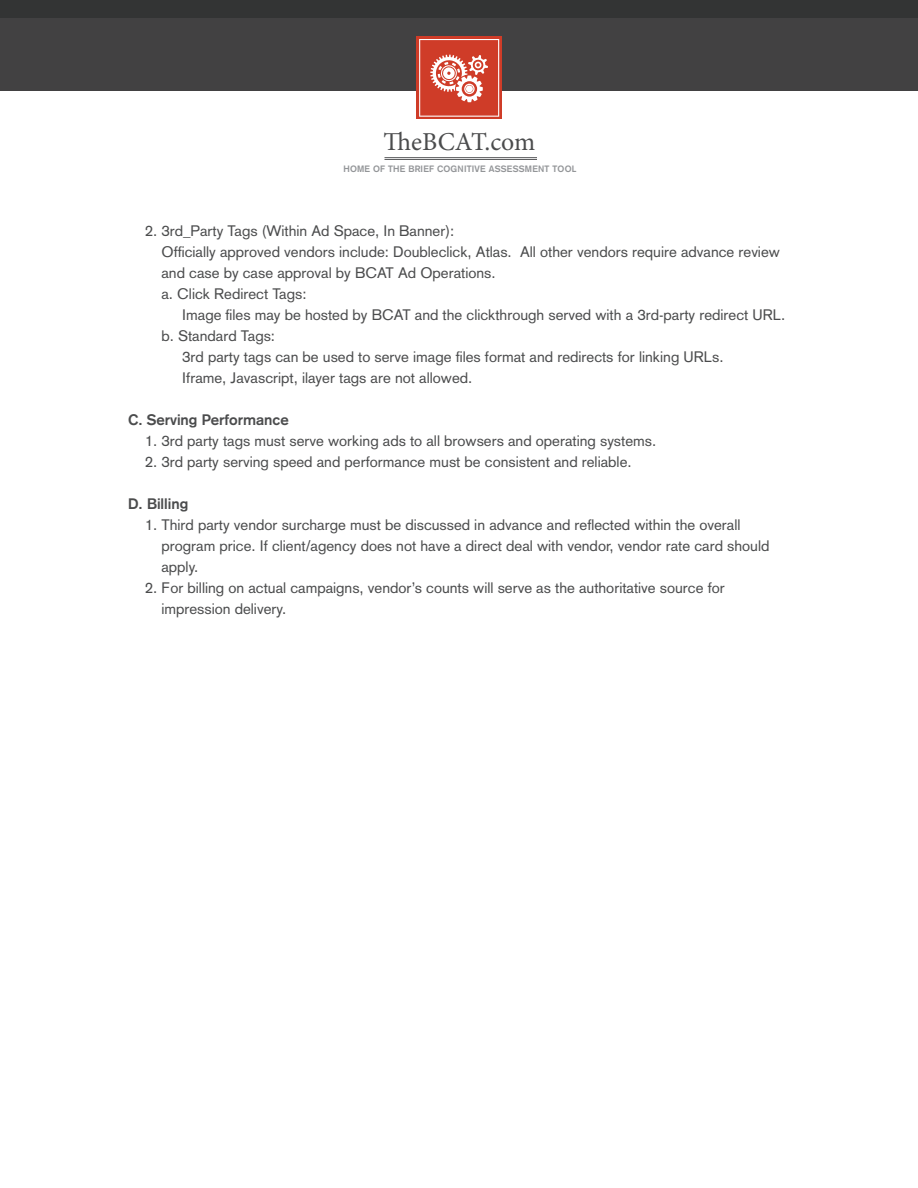
<style>
.page{position:relative;width:918px;height:1188px;background:#fff}
.page>*{position:absolute;margin:0;border:0;box-sizing:border-box;transform-origin:0 0}
.t1{font:25.8px "Minion Pro";color:#4b4c4d}
.t2{font:15px/21px "Akzidenz Grotesk";color:#4b4c4d}
.t3{font:700 15px "Akzidenz Grotesk";color:#4b4c4d}
.t4{font:700 9.15px "Akzidenz Grotesk";letter-spacing:.025em;color:#939598}
</style>
<div class="page">
<div style="left:0;top:17px;width:918px;height:74px;background:#424142"></div>
<div style="left:416px;top:37px;width:86px;height:82px;background:linear-gradient(to right,#cf3c28,#cf3c28)"></div>
<svg style="left:419px;top:39px;width:80px;height:78px;background:#d96859"></svg>
<div style="left:0;top:0;width:918px;height:17px;background:#333434"></div>
<hr style="left:385px;top:159px;width:152px;height:1px;background:#57585a">
<hr style="left:385px;top:157px;width:152px;height:1px;background:#57585a">
<h1 class="t1" style="left:384px;top:125px;width:153px">TheBCAT.com</h1>
<p class="t4" style="left:343px;top:164px;width:234px">HOME OF THE BRIEF COGNITIVE ASSESSMENT TOOL</p>
<p class="t2" style="left:161px;top:221px;width:620px;text-indent:-17px">2. 3rd_Party Tags (Within Ad Space, In Banner):<br>Officially approved vendors include: Doubleclick, Atlas. All other vendors require advance review and case by case approval by BCAT Ad Operations.<br>a. Click Redirect Tags:</p>
<p class="t2" style="left:182px;top:305px;width:604px">Image files may be hosted by BCAT and the clickthrough served with a 3rd-party redirect URL.</p>
<p class="t2" style="left:161px;top:326px;width:115px">b. Standard Tags:</p>
<p class="t2" style="left:182px;top:347px;width:543px">3rd party tags can be used to serve image files format and redirects for linking URLs.</p>
<p class="t2" style="left:182px;top:368px;width:292px">Iframe, Javascript, ilayer tags are not allowed.</p>
<p class="t3" style="left:128px;top:411px;width:162px">C. Serving Performance</p>
<p class="t2" style="left:145px;top:431px;width:513px">1. 3rd party tags must serve working ads to all browsers and operating systems.</p>
<p class="t2" style="left:145px;top:452px;width:488px">2. 3rd party serving speed and performance must be consistent and reliable.</p>
<p class="t3" style="left:128px;top:495px;width:62px">D. Billing</p>
<p class="t2" style="left:161px;top:515px;width:609px;text-indent:-17px">1. Third party vendor surcharge must be discussed in advance and reflected within the overall program price. If client/agency does not have a direct deal with vendor, vendor rate card should apply.</p>
<p class="t2" style="left:161px;top:578px;width:565px;text-indent:-17px">2. For billing on actual campaigns, vendor’s counts will serve as the authoritative source for impression delivery.</p>
</div>
